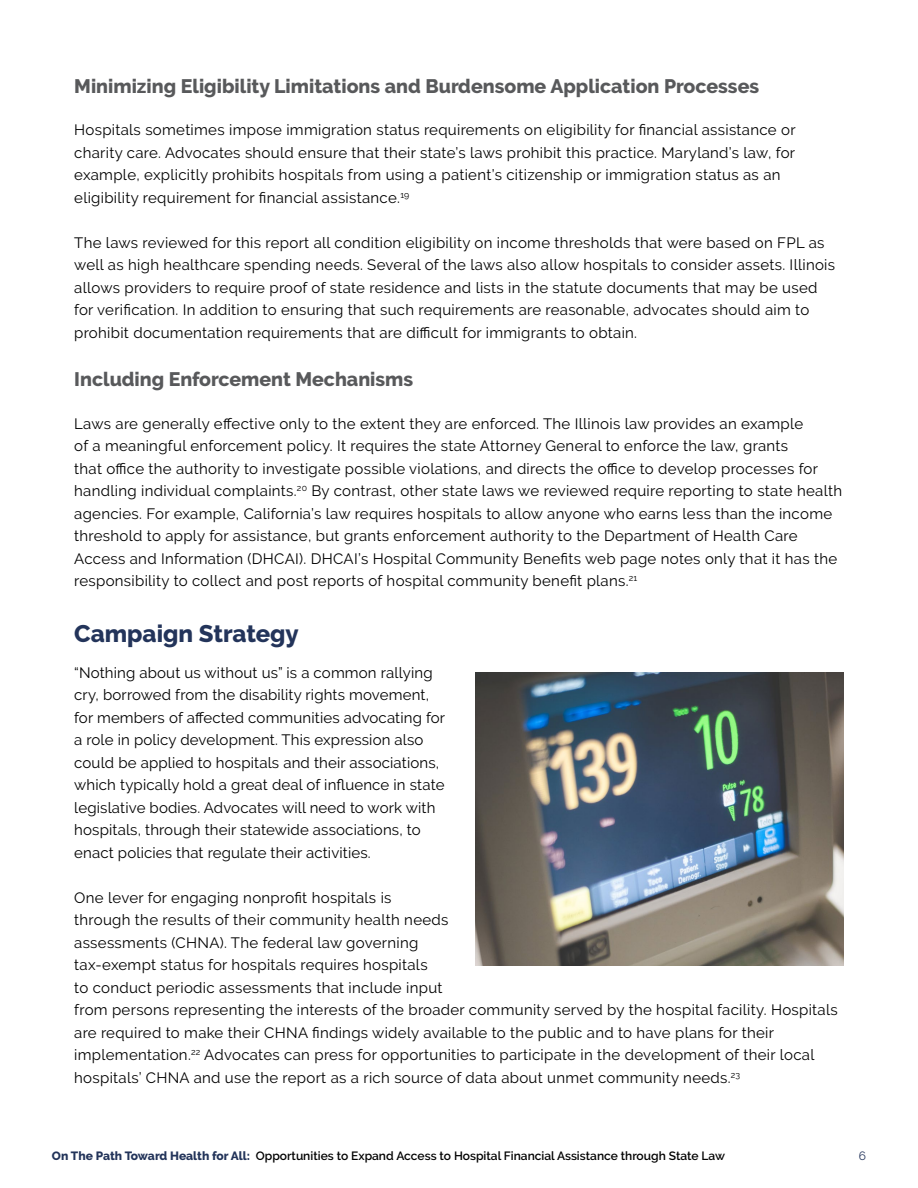
<style>
.page{position:relative;width:918px;height:1188px;background:#fff}
.page>*{position:absolute;margin:0;border:0;box-sizing:border-box;transform-origin:0 0}
.t1{font:800 24px "Raleway";color:#23345a}
.t2{font:800 19.5px "Raleway";color:#58595b}
.t3{font:15px/22.5px "Raleway";letter-spacing:.02em;color:#000}
.t4{font:600 12px "Raleway";color:#000}
.t5{font:12px "Raleway";color:#23345a}
.s1{font-weight:800;color:#23345a}
</style>
<div class="page">
<img style="left:476px;top:672px;width:368px;height:294px">
<h2 class="t2" style="left:74px;top:75px;width:686px">Minimizing Eligibility Limitations and Burdensome Application Processes</h2>
<p class="t3" style="left:74px;top:119px;width:723px">Hospitals sometimes impose immigration status requirements on eligibility for financial assistance or charity care. Advocates should ensure that their state’s laws prohibit this practice. Maryland’s law, for example, explicitly prohibits hospitals from using a patient’s citizenship or immigration status as an eligibility requirement for financial assistance.<sup>19</sup></p>
<p class="t3" style="left:74px;top:231px;width:762px">The laws reviewed for this report all condition eligibility on income thresholds that were based on FPL as well as high healthcare spending needs. Several of the laws also allow hospitals to consider assets. Illinois allows providers to require proof of state residence and lists in the statute documents that may be used for verification. In addition to ensuring that such requirements are reasonable, advocates should aim to prohibit documentation requirements that are difficult for immigrants to obtain.</p>
<h2 class="t2" style="left:74px;top:368px;width:341px">Including Enforcement Mechanisms</h2>
<p class="t3" style="left:74px;top:412px;width:769px">Laws are generally effective only to the extent they are enforced. The Illinois law provides an example<br>of a meaningful enforcement policy. It requires the state Attorney General to enforce the law, grants<br>that office the authority to investigate possible violations, and directs the office to develop processes for handling individual complaints.<sup>20</sup> By contrast, other state laws we reviewed require reporting to state health agencies. For example, California’s law requires hospitals to allow anyone who earns less than the income threshold to apply for assistance, but grants enforcement authority to the Department of Health Care Access and Information (DHCAI). DHCAI’s Hospital Community Benefits web page notes only that it has the responsibility to collect and post reports of hospital community benefit plans.<sup>21</sup></p>
<h1 class="t1" style="left:74px;top:619px;width:226px">Campaign Strategy</h1>
<p class="t3" style="left:74px;top:661px;width:372px">“Nothing about us without us” is a common rallying cry, borrowed from the disability rights movement, for members of affected communities advocating for a role in policy development. This expression also could be applied to hospitals and their associations, which typically hold a great deal of influence in state legislative bodies. Advocates will need to work with hospitals, through their statewide associations, to enact policies that regulate their activities.</p>
<p class="t3" style="left:74px;top:886px;width:765px">One lever for engaging nonprofit hospitals is<br>through the results of their community health needs<br>assessments (CHNA). The federal law governing<br>tax-exempt status for hospitals requires hospitals<br>to conduct periodic assessments that include input<br>from persons representing the interests of the broader community served by the hospital facility. Hospitals are required to make their CHNA findings widely available to the public and to have plans for their implementation.<sup>22</sup> Advocates can press for opportunities to participate in the development of their local hospitals’ CHNA and use the report as a rich source of data about unmet community needs.<sup>23</sup></p>
<p class="t4" style="left:52px;top:1149px;width:675px"><span class="s1">On The Path Toward Health for All:</span> Opportunities to Expand Access to Hospital Financial Assistance through State Law</p>
<p class="t5" style="left:859px;top:1149px;width:9px">6</p>
</div>
